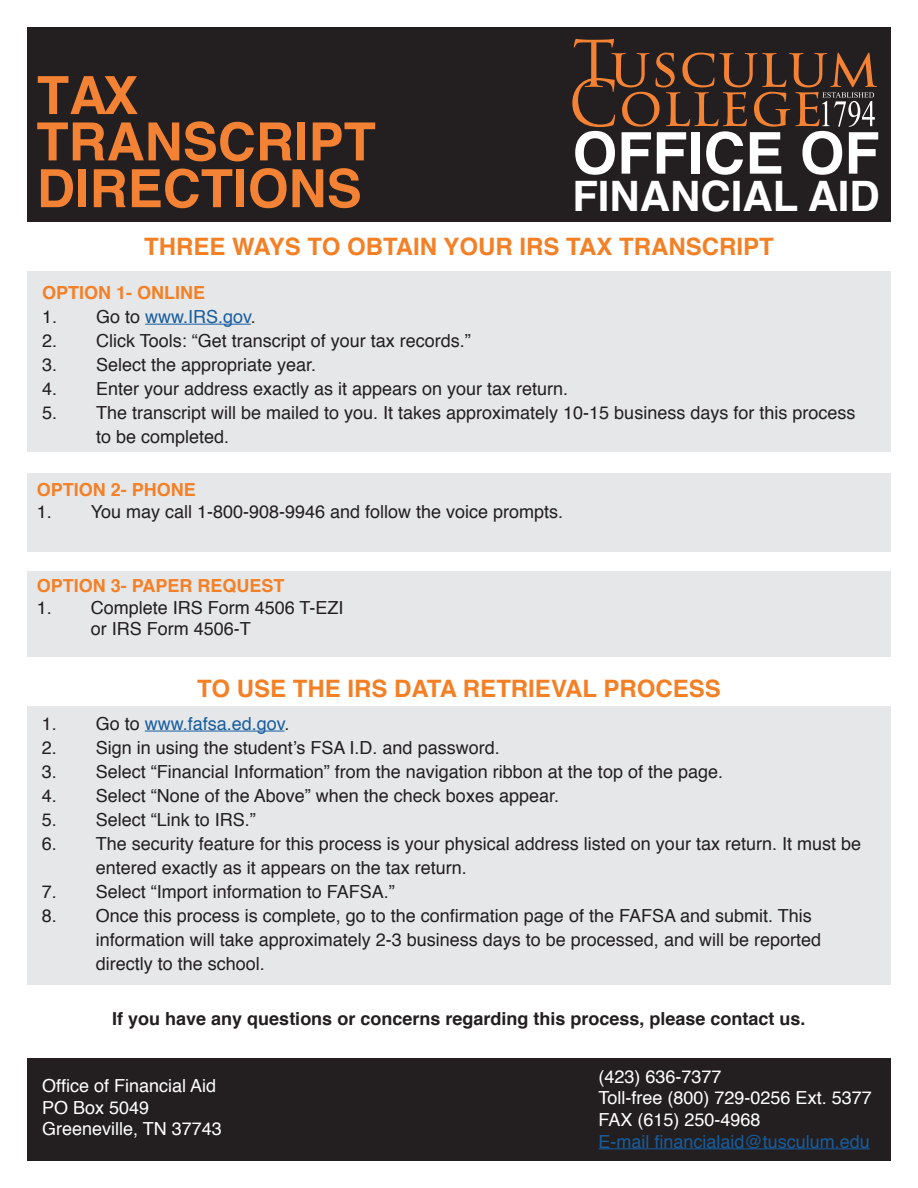
<style>
.page{position:relative;width:918px;height:1188px;background:#fff}
.page>*{position:absolute;margin:0;border:0;box-sizing:border-box;transform-origin:0 0}
.t1{font:700 57.6px "Helvetica";color:#fff}
.t2{font:700 52.65px/46.5px "Helvetica";color:#f48234}
.t3{font:700 42px "Helvetica";color:#fff}
.t4{font:700 24px "Helvetica";color:#f48026}
.t5{font:18px/24px "Helvetica";color:#231f20}
.t6{font:18px "Helvetica";color:#fff}
.t7{font:18px "Helvetica";color:#175d9e}
.t8{font:700 18px "Helvetica";color:#231f20}
.t9{font:700 18px "Helvetica";color:#f48026}
.s1{color:#231f20}
</style>
<div class="page">
<div style="left:27px;top:571px;width:864px;height:86px;background:#e6e7e9"></div>
<div style="left:27px;top:27px;width:864px;height:195px;background:#231f20"></div>
<svg style="left:572px;top:39px;width:305px;height:88px"></svg>
<div style="left:27px;top:271px;width:864px;height:181px;background:#e6e7e9"></div>
<div style="left:27px;top:707px;width:864px;height:278px;background:#e6e7e9"></div>
<div style="left:27px;top:474px;width:864px;height:78px;background:#e6e7e9"></div>
<hr style="left:145px;top:324px;width:106px;height:1px;background:#175d9e">
<hr style="left:145px;top:731px;width:140px;height:1px;background:#175d9e">
<div style="left:27px;top:1058px;width:864px;height:103px;background:#231f20"></div>
<hr style="left:599px;top:1148px;width:271px;height:1px;background:#175d9e">
<h2 class="t2" style="left:36px;top:73px;width:341px">TAX<br>TRANSCRIPT<br>DIRECTIONS</h2>
<h1 class="t1" style="left:572px;top:107px;width:309px">OFFICE OF</h1>
<h3 class="t3" style="left:572px;top:162px;width:309px">FINANCIAL AID</h3>
<p class="t4" style="left:144px;top:227px;width:631px">THREE WAYS TO OBTAIN YOUR IRS TAX TRANSCRIPT</p>
<p class="t9" style="left:42px;top:278px;width:165px">OPTION 1- ONLINE</p>
<p class="t7" style="left:42px;top:303px;width:215px"><span class="s1">1. Go to</span> www.IRS.gov<span class="s1">.</span></p>
<p class="t5" style="left:42px;top:329px;width:430px">2. Click Tools: “Get transcript of your tax records.”</p>
<p class="t5" style="left:42px;top:353px;width:276px">3. Select the appropriate year.</p>
<p class="t5" style="left:42px;top:377px;width:528px">4. Enter your address exactly as it appears on your tax return.</p>
<p class="t5" style="left:96px;top:401px;width:761px;text-indent:-54px">5. The transcript will be mailed to you. It takes approximately 10-15 business days for this process to be completed.</p>
<p class="t9" style="left:37px;top:475px;width:161px">OPTION 2- PHONE</p>
<p class="t5" style="left:37px;top:500px;width:528px">1. You may call 1-800-908-9946 and follow the voice prompts.</p>
<p class="t9" style="left:37px;top:571px;width:249px">OPTION 3- PAPER REQUEST</p>
<p class="t5" style="left:37px;top:596px;width:308px">1. Complete IRS Form 4506 T-EZI</p>
<p class="t5" style="left:91px;top:617px;width:162px">or IRS Form 4506-T</p>
<p class="t4" style="left:197px;top:670px;width:525px">TO USE THE IRS DATA RETRIEVAL PROCESS</p>
<p class="t7" style="left:42px;top:709px;width:249px"><span class="s1">1. Go to</span> www.fafsa.ed.gov<span class="s1">.</span></p>
<p class="t5" style="left:42px;top:736px;width:459px">2. Sign in using the student’s FSA I.D. and password.</p>
<p class="t5" style="left:42px;top:760px;width:683px">3. Select “Financial Information” from the navigation ribbon at the top of the page.</p>
<p class="t5" style="left:42px;top:784px;width:519px">4. Select “None of the Above” when the check boxes appear.</p>
<p class="t5" style="left:42px;top:808px;width:216px">5. Select “Link to IRS.”</p>
<p class="t5" style="left:96px;top:832px;width:767px;text-indent:-54px">6. The security feature for this process is your physical address listed on your tax return. It must be entered exactly as it appears on the tax return.</p>
<p class="t5" style="left:42px;top:880px;width:355px">7. Select “Import information to FAFSA.”</p>
<p class="t5" style="left:96px;top:904px;width:727px;text-indent:-54px">8. Once this process is complete, go to the confirmation page of the FAFSA and submit. This information will take approximately 2-3 business days to be processed, and will be reported directly to the school.</p>
<p class="t8" style="left:112px;top:1004px;width:695px">If you have any questions or concerns regarding this process, please contact us.</p>
<p class="t6" style="left:42px;top:1072px;width:176px">Office of Financial Aid</p>
<p class="t6" style="left:42px;top:1094px;width:109px">PO Box 5049</p>
<p class="t6" style="left:42px;top:1115px;width:181px">Greeneville, TN 37743</p>
<p class="t6" style="left:599px;top:1063px;width:125px">(423) 636-7377</p>
<p class="t6" style="left:599px;top:1084px;width:275px">Toll-free (800) 729-0256 Ext. 5377</p>
<p class="t6" style="left:599px;top:1106px;width:164px">FAX (615) 250-4968</p>
<p class="t7" style="left:599px;top:1127px;width:273px">E-mail financialaid@tusculum.edu</p>
</div>
